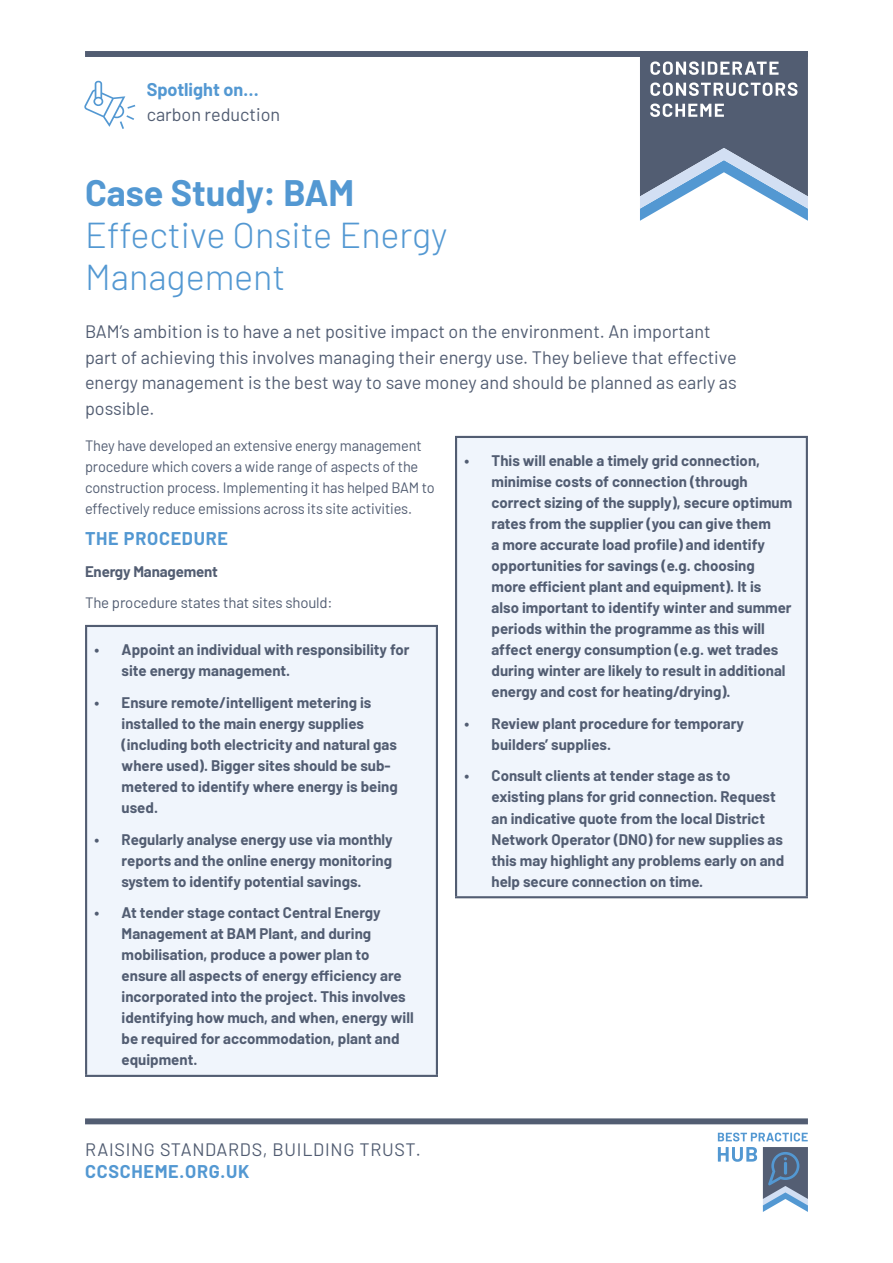
<style>
.page{position:relative;width:893px;height:1263px;background:#fff}
.page>*{position:absolute;margin:0;border:0;box-sizing:border-box;transform-origin:0 0}
.t1{font:300 36px/42px "Barlow";color:#5398d2}
.t2{font:700 36px "Barlow";color:#5398d2}
.t3{font:18px/25.5px "Barlow";color:#525d72}
.t4{font:18px "Barlow";letter-spacing:.04em;color:#525d72}
.t5{font:700 18px "Barlow";letter-spacing:.04em;color:#5398d2}
.t6{font:700 18px "Barlow";color:#5398d2}
.t7{font:700 15px/21px "Barlow";color:#525d72}
.t8{font:15px/21px "Barlow";letter-spacing:-.01em;color:#525d72}
</style>
<div class="page">
<div style="left:85px;top:51px;width:723px;height:6px;background:#525d72"></div>
<svg style="left:640px;top:57px;width:168px;height:164px"></svg>
<div style="left:86px;top:626px;width:351px;height:450px;background:#f0f5fc"></div>
<hr style="left:85px;top:625px;width:353px;height:2px;background:#525d72">
<hr style="left:85px;top:627px;width:2px;height:448px;background:#525d72">
<hr style="left:436px;top:627px;width:2px;height:448px;background:#525d72">
<hr style="left:85px;top:1075px;width:353px;height:2px;background:#525d72">
<div style="left:456px;top:437px;width:351px;height:460px;background:#f0f5fc"></div>
<hr style="left:455px;top:436px;width:353px;height:2px;background:#525d72">
<hr style="left:455px;top:438px;width:2px;height:458px;background:#525d72">
<hr style="left:806px;top:438px;width:2px;height:458px;background:#525d72">
<hr style="left:455px;top:896px;width:353px;height:2px;background:#525d72">
<svg style="left:84px;top:81px;width:51px;height:48px"></svg>
<div style="left:85px;top:1118px;width:723px;height:6px;background:#525d72"></div>
<svg style="left:718px;top:1147px;width:39px;height:15px"></svg>
<svg style="left:718px;top:1132px;width:90px;height:9px"></svg>
<svg style="left:763px;top:1147px;width:45px;height:65px;background:#7187a1"></svg>
<p class="t6" style="left:147px;top:76px;width:113px">Spotlight on…</p>
<p class="t3" style="left:147px;top:101px;width:135px">carbon reduction</p>
<h1 class="t2" style="left:85px;top:166px;width:271px">Case Study: BAM</h1>
<h1 class="t1" style="left:85px;top:211px;width:364px">Effective Onsite Energy<br>Management</h1>
<p class="t3" style="left:85px;top:318px;width:653px">BAM’s ambition is to have a net positive impact on the environment. An important part of achieving this involves managing their energy use. They believe that effective energy management is the best way to save money and should be planned as early as possible.</p>
<p class="t8" style="left:85px;top:434px;width:351px">They have developed an extensive energy management procedure which covers a wide range of aspects of the construction process. Implementing it has helped BAM to effectively reduce emissions across its site activities.</p>
<p class="t5" style="left:85px;top:526px;width:145px">THE PROCEDURE</p>
<p class="t7" style="left:85px;top:560px;width:134px">Energy Management</p>
<p class="t8" style="left:85px;top:591px;width:249px">The procedure states that sites should:</p>
<p class="t7" style="left:122px;top:638px;width:289px;text-indent:-27px">• Appoint an individual with responsibility for site energy management.</p>
<p class="t7" style="left:122px;top:691px;width:278px;text-indent:-27px">• Ensure remote/intelligent metering is installed to the main energy supplies (including both electricity and natural gas where used). Bigger sites should be sub&shy;metered to identify where energy is being used.</p>
<p class="t7" style="left:122px;top:827px;width:273px;text-align:justify;text-indent:-27px">• Regularly analyse energy use via monthly reports and the online energy monitoring system to identify potential savings.</p>
<p class="t7" style="left:122px;top:901px;width:294px;text-indent:-27px">• At tender stage contact Central Energy Management at BAM Plant, and during mobilisation, produce a power plan to ensure all aspects of energy efficiency are incorporated into the project. This involves identifying how much, and when, energy will be required for accommodation, plant and equipment.</p>
<p class="t4" style="left:85px;top:1136px;width:337px">RAISING STANDARDS, BUILDING TRUST.</p>
<p class="t5" style="left:85px;top:1158px;width:166px">CCSCHEME.ORG.UK</p>
<p class="t7" style="left:492px;top:449px;width:302px;text-indent:-27px">• This will enable a timely grid connection, minimise costs of connection (through correct sizing of the supply), secure optimum rates from the supplier (you can give them<br>a more accurate load profile) and identify opportunities for savings (e.g. choosing more efficient plant and equipment). It is also important to identify winter and summer periods within the programme as this will affect energy consumption (e.g. wet trades during winter are likely to result in additional energy and cost for heating/drying).</p>
<p class="t7" style="left:492px;top:712px;width:254px;text-indent:-27px">• Review plant procedure for temporary builders’ supplies.</p>
<p class="t7" style="left:492px;top:764px;width:294px;text-indent:-27px">• Consult clients at tender stage as to existing plans for grid connection. Request an indicative quote from the local District Network Operator (DNO) for new supplies as this may highlight any problems early on and help secure connection on time.</p>
</div>
